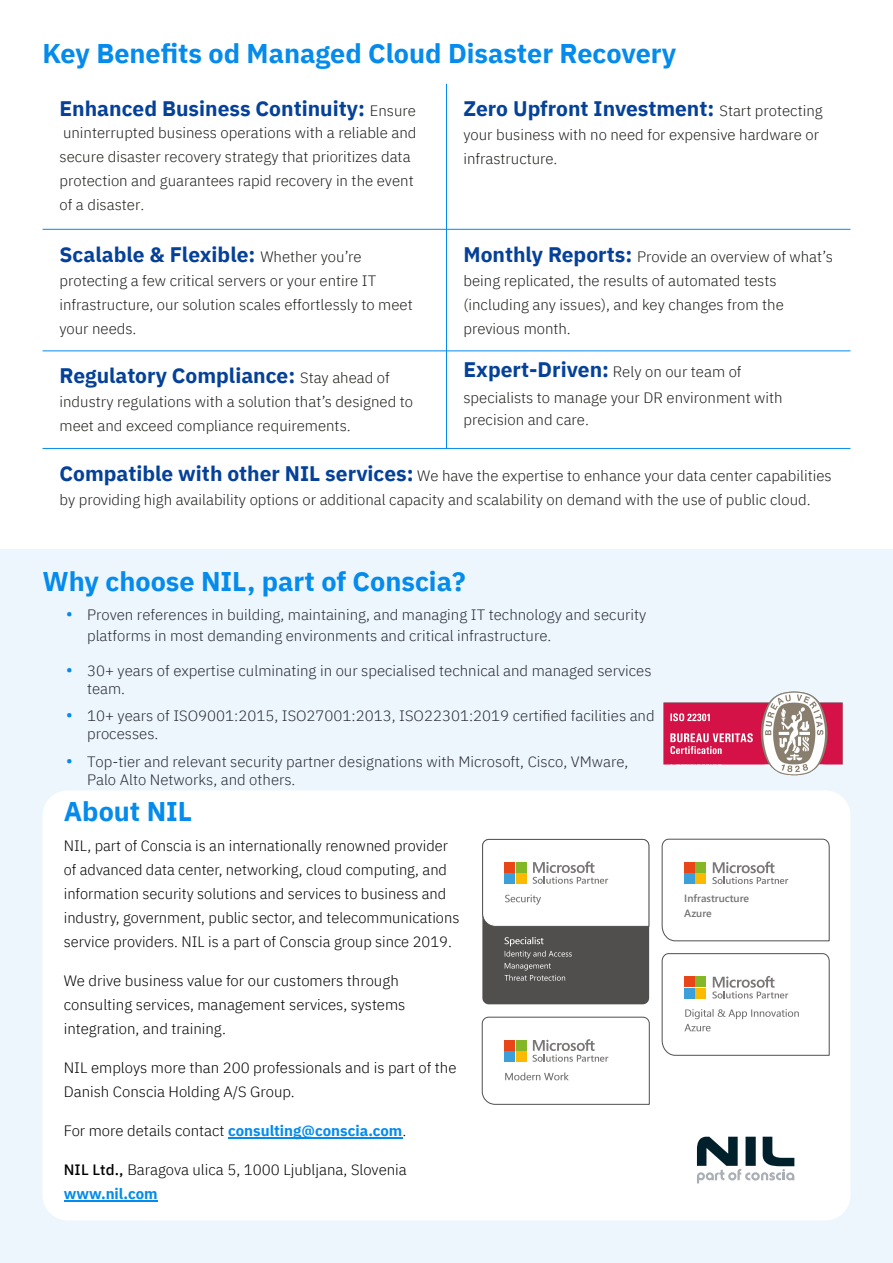
<style>
.page{position:relative;width:893px;height:1263px;background:#fff}
.page>*{position:absolute;margin:0;border:0;box-sizing:border-box;transform-origin:0 0}
.t1{font:700 27px "IBM Plex Sans";color:#048bec}
.t2{font:700 21px "IBM Plex Sans";color:#054198}
.t3{font:300 15px/24px "IBM Plex Sans";color:#1d1d1b}
.t4{font:300 15px "IBM Plex Sans";color:#000}
.t5{font:300 15px/18px "IBM Plex Sans";color:#272a31}
.t6{font:700 15px "IBM Plex Sans";color:#048bec}
.t7{font:600 10.5px "Segoe UI";color:#737373}
.s1{font-weight:300;font-size:15px;color:#1d1d1b}
.s2{font-weight:700;font-size:21px;color:#054198}
.s3{font-size:19.5px;color:#048bec}
.s4{font-weight:700;color:#048bec}
.s5{font-weight:500}
</style>
<div class="page">
<div style="left:0;top:549px;width:893px;height:714px;background:#eef6fd"></div>
<div style="left:43px;top:790px;width:807px;height:430px;background:#fff;border-radius:25px"></div>
<hr style="left:228px;top:1137px;width:174px;height:2px;background:#048bec">
<hr style="left:64px;top:1200px;width:94px;height:2px;background:#048bec">
<svg style="left:697px;top:1137px;width:97px;height:46px"></svg>
<svg style="left:482px;top:1017px;width:168px;height:88px"></svg>
<svg style="left:662px;top:953px;width:168px;height:103px"></svg>
<div style="left:684px;top:977px;width:11px;height:10px;background:#e84518"></div>
<div style="left:696px;top:977px;width:10px;height:10px;background:#84b727"></div>
<div style="left:684px;top:988px;width:11px;height:10px;background:#3b9fda"></div>
<div style="left:696px;top:988px;width:10px;height:10px;background:#fbb900"></div>
<svg style="left:662px;top:839px;width:168px;height:102px"></svg>
<div style="left:684px;top:862px;width:11px;height:10px;background:#e84518"></div>
<div style="left:696px;top:862px;width:10px;height:10px;background:#84b727"></div>
<div style="left:684px;top:874px;width:11px;height:10px;background:#3b9fda"></div>
<div style="left:696px;top:874px;width:10px;height:10px;background:#fbb900"></div>
<svg style="left:482px;top:839px;width:167px;height:165px"></svg>
<hr style="left:446px;top:84px;width:1px;height:364px;background:#048bec">
<hr style="left:43px;top:229px;width:807px;height:1px;background:#048bec">
<hr style="left:43px;top:351px;width:807px;height:1px;background:#048bec">
<hr style="left:43px;top:448px;width:807px;height:1px;background:#048bec">
<img style="left:663px;top:691px;width:180px;height:85px">
<p class="t1" style="left:43px;top:41px;width:635px">Key Benefits od Managed Cloud Disaster Recovery</p>
<p class="t2" style="left:60px;top:100px;width:358px">Enhanced Business Continuity: <span class="s1">Ensure</span></p>
<p class="t3" style="left:60px;top:119px;width:359px">uninterrupted business operations with a reliable and secure disaster recovery strategy that prioritizes data protection and guarantees rapid recovery in the event of a disaster.</p>
<p class="t2" style="left:463px;top:100px;width:252px">Zero Upfront Investment:</p>
<p class="t3" style="left:719px;top:100px;width:105px">Start protecting</p>
<p class="t3" style="left:463px;top:124px;width:357px">your business with no need for expensive hardware or</p>
<p class="t3" style="left:463px;top:148px;width:95px">infrastructure.</p>
<p class="t2" style="left:60px;top:245px;width:197px">Scalable &amp; Flexible:</p>
<p class="t3" style="left:260px;top:246px;width:103px">Whether you’re</p>
<p class="t3" style="left:60px;top:270px;width:318px">protecting a few critical servers or your entire IT</p>
<p class="t3" style="left:60px;top:294px;width:355px">infrastructure, our solution scales effortlessly to meet</p>
<p class="t3" style="left:60px;top:318px;width:78px">your needs.</p>
<p class="t2" style="left:60px;top:367px;width:237px">Regulatory Compliance:</p>
<p class="t3" style="left:300px;top:367px;width:91px">Stay ahead of</p>
<p class="t3" style="left:60px;top:391px;width:355px">industry regulations with a solution that’s designed to</p>
<p class="t3" style="left:60px;top:415px;width:293px">meet and exceed compliance requirements.</p>
<p class="t2" style="left:463px;top:245px;width:170px">Monthly Reports:</p>
<p class="t3" style="left:637px;top:246px;width:197px">Provide an overview of what’s</p>
<p class="t3" style="left:463px;top:270px;width:314px">being replicated, the results of automated tests</p>
<p class="t3" style="left:463px;top:294px;width:322px">(including any issues), and key changes from the</p>
<p class="t3" style="left:463px;top:318px;width:109px">previous month.</p>
<p class="t3" style="left:463px;top:360px;width:321px;line-height:25.3px"><span class="s2">Expert-Driven:</span> Rely on our team of specialists to manage your DR environment with</p>
<p class="t3" style="left:463px;top:409px;width:127px">precision and care.</p>
<p class="t2" style="left:60px;top:465px;width:356px">Compatible with other NIL services:</p>
<p class="t3" style="left:417px;top:465px;width:416px">We have the expertise to enhance your data center capabilities</p>
<p class="t3" style="left:60px;top:489px;width:753px">by providing high availability options or additional capacity and scalability on demand with the use of public cloud.</p>
<p class="t1" style="left:43px;top:570px;width:424px">Why choose NIL, part of Conscia?</p>
<p class="t5" style="left:87px;top:605px;width:561px;line-height:21.3px;text-indent:-21px"><span class="s3">•</span> Proven references in building, maintaining, and managing IT technology and security platforms in most demanding environments and critical infrastructure.</p>
<p class="t5" style="left:87px;top:662px;width:566px;text-indent:-21px"><span class="s3">•</span> 30+ years of expertise culminating in our specialised technical and managed services team.</p>
<p class="t5" style="left:87px;top:708px;width:569px;text-indent:-21px"><span class="s3">•</span> 10+ years of ISO9001:2015, ISO27001:2013, ISO22301:2019 certified facilities and processes.</p>
<p class="t5" style="left:87px;top:754px;width:543px;text-indent:-21px"><span class="s3">•</span> Top-tier and relevant security partner designations with Microsoft, Cisco, VMware,<br>Palo Alto Networks, and others.</p>
<p class="t1" style="left:64px;top:800px;width:130px">About NIL</p>
<p class="t4" style="left:64px;top:839px;width:386px">NIL, part of Conscia is an internationally renowned provider</p>
<p class="t4" style="left:64px;top:863px;width:385px">of advanced data center, networking, cloud computing, and</p>
<p class="t4" style="left:64px;top:887px;width:384px">information security solutions and services to business and</p>
<p class="t4" style="left:64px;top:911px;width:397px">industry, government, public sector, and telecommunications</p>
<p class="t4" style="left:64px;top:935px;width:390px">service providers. NIL is a part of Conscia group since 2019.</p>
<p class="t4" style="left:64px;top:974px;width:336px">We drive business value for our customers through</p>
<p class="t4" style="left:64px;top:998px;width:343px">consulting services, management services, systems</p>
<p class="t4" style="left:64px;top:1022px;width:164px">integration, and training.</p>
<p class="t4" style="left:64px;top:1061px;width:394px">NIL employs more than 200 professionals and is part of the</p>
<p class="t4" style="left:64px;top:1085px;width:232px">Danish Conscia Holding A/S Group.</p>
<p class="t4" style="left:64px;top:1124px;width:344px">For more details contact <span class="s4">consulting@conscia.com</span>.</p>
<p class="t4" style="left:64px;top:1163px;width:345px"><span class="s5">NIL Ltd.,</span> Baragova ulica 5, 1000 Ljubljana, Slovenia</p>
<p class="t6" style="left:64px;top:1187px;width:95px">www.nil.com</p>
<p class="t7" style="left:684px;top:895px;width:66px">Infrastructure</p>
<p class="t7" style="left:684px;top:909px;width:29px">Azure</p>
</div>
